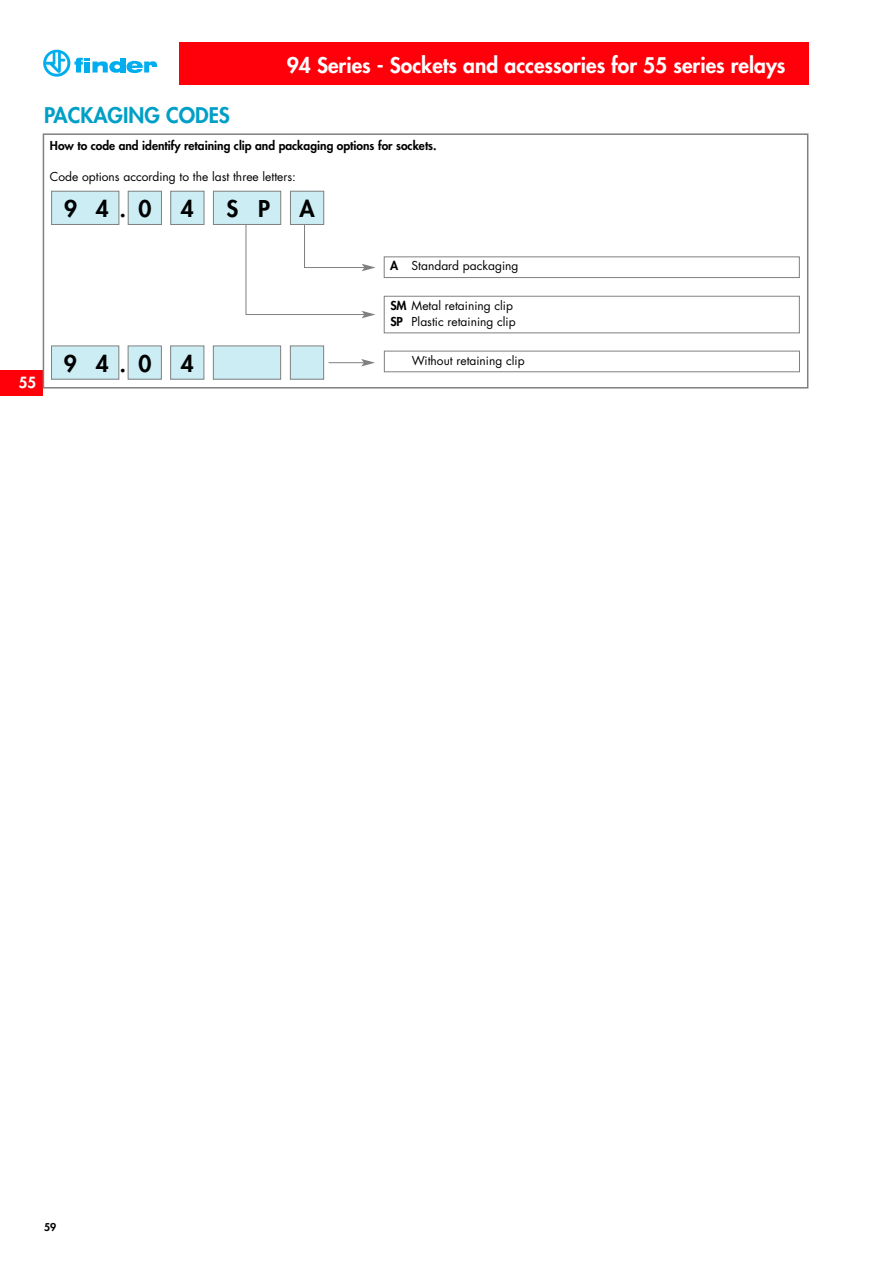
<style>
.page{position:relative;width:893px;height:1263px;background:#fff}
.page>*{position:absolute;margin:0;border:0;box-sizing:border-box;transform-origin:0 0}
.t1{font:800 22.5px "Futura";color:#000}
.t2{font:800 21px "Futura";color:#fff}
.t3{font:800 21px "Futura";color:#009fc6}
.t4{font:800 15px "Futura";color:#fff}
.t5{font:12px/16px "Futura";color:#000}
.t6{font:800 12px "Futura";color:#000}
.t7{font:800 10.5px "Futura";color:#000}
.s1{font-size:21px}
.s2{font-weight:800}
</style>
<div class="page">
<div style="left:0;top:371px;width:43px;height:25px;background:#ff000a"></div>
<svg style="left:43px;top:50px;width:115px;height:27px"></svg>
<div style="left:179px;top:43px;width:629px;height:42px;background:#ff000a"></div>
<div style="left:43px;top:133px;width:765px;height:256px;border:2px solid #808080"></div>
<svg style="left:51px;top:190px;width:324px;height:128px"></svg>
<div style="left:384px;top:256px;width:415px;height:22px;border:1px solid #808080"></div>
<div style="left:384px;top:351px;width:415px;height:21px;border:1px solid #808080"></div>
<div style="left:384px;top:296px;width:415px;height:37px;border:1px solid #808080"></div>
<div style="left:213px;top:191px;width:68px;height:33px;background:#ccedf4"></div>
<div style="left:213px;top:191px;width:68px;height:34px;border:1px solid #808080"></div>
<div style="left:290px;top:191px;width:34px;height:33px;background:#ccedf4"></div>
<div style="left:290px;top:191px;width:34px;height:34px;border:1px solid #808080"></div>
<div style="left:128px;top:346px;width:33px;height:33px;background:#ccedf4"></div>
<div style="left:128px;top:346px;width:34px;height:34px;border:1px solid #808080"></div>
<div style="left:171px;top:346px;width:33px;height:33px;background:#ccedf4"></div>
<div style="left:170px;top:346px;width:34px;height:34px;border:1px solid #808080"></div>
<div style="left:51px;top:346px;width:68px;height:33px;background:#ccedf4"></div>
<div style="left:51px;top:346px;width:68px;height:34px;border:1px solid #808080"></div>
<div style="left:213px;top:346px;width:67px;height:33px;background:#ccedf4"></div>
<div style="left:213px;top:346px;width:68px;height:34px;border:1px solid #808080"></div>
<svg style="left:289px;top:345px;width:86px;height:35px"></svg>
<h2 class="t3" style="left:44px;top:105px;width:187px">PACKAGING CODES</h2>
<h2 class="t2" style="left:287px;top:55px;width:500px">94 Series - Sockets and accessories for 55 series relays</h2>
<p class="t6" style="left:50px;top:139px;width:388px">How to code and identify retaining clip and packaging options for sockets.</p>
<p class="t5" style="left:50px;top:170px;width:247px">Code options according to the last three letters:</p>
<h1 class="t1" style="left:64px;top:198px;width:89px">9 4<span class="s1">.</span>0</h1>
<h1 class="t1" style="left:181px;top:198px;width:15px">4</h1>
<h1 class="t1" style="left:226px;top:198px;width:45px">S P</h1>
<h1 class="t1" style="left:299px;top:198px;width:17px">A</h1>
<p class="t4" style="left:19px;top:375px;width:19px">55</p>
<h1 class="t1" style="left:64px;top:353px;width:89px">9 4<span class="s1">.</span>0</h1>
<h1 class="t1" style="left:181px;top:353px;width:15px">4</h1>
<p class="t5" style="left:390px;top:259px;width:130px"><span class="s2">A</span> Standard packaging</p>
<p class="t5" style="left:390px;top:298px;width:127px"><span class="s2">SM</span> Metal retaining clip<br><span class="s2">SP</span> Plastic retaining clip</p>
<p class="t5" style="left:412px;top:353px;width:114px">Without retaining clip</p>
<p class="t7" style="left:44px;top:1222px;width:14px">59</p>
</div>
